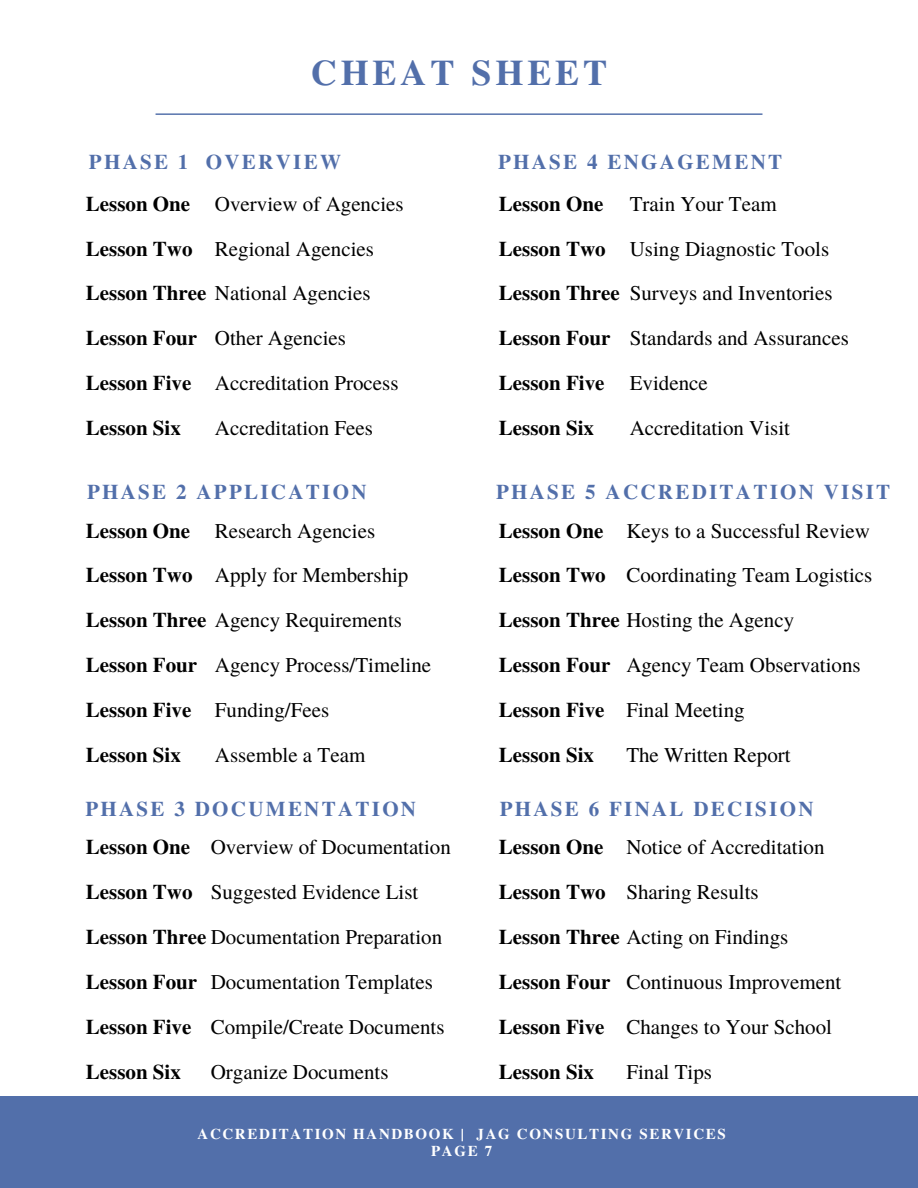
<style>
.page{position:relative;width:918px;height:1188px;background:#fff}
.page>*{position:absolute;margin:0;border:0;box-sizing:border-box;transform-origin:0 0}
.t1{font:700 36px "Te X Gyre Termes";letter-spacing:.11em;color:#526faa}
.t2{font:21px "Te X Gyre Termes";color:#000}
.t3{font:700 21px "Te X Gyre Termes";color:#000}
.t4{font:700 21px "Te X Gyre Termes";letter-spacing:.11em;color:#526faa}
.t5{font:700 15px "Te X Gyre Termes";letter-spacing:.11em;color:#fff}
.s1{font-weight:700}
</style>
<div class="page">
<div style="left:0;top:1096px;width:918px;height:92px;background:#526faa"></div>
<svg style="left:156px;top:113px;width:606px;height:2px"></svg>
<p class="t1" style="left:311px;top:45px;width:298px">CHEAT SHEET</p>
<p class="t4" style="left:89px;top:146px;width:254px">PHASE 1 OVERVIEW</p>
<p class="t3" style="left:86px;top:187px;width:106px">Lesson One</p>
<p class="t3" style="left:86px;top:232px;width:108px">Lesson Two</p>
<p class="t2" style="left:86px;top:278px;width:286px"><span class="s1">Lesson Three</span> National Agencies</p>
<p class="t3" style="left:86px;top:322px;width:113px">Lesson Four</p>
<p class="t3" style="left:86px;top:367px;width:107px">Lesson Five</p>
<p class="t3" style="left:86px;top:411px;width:97px">Lesson Six</p>
<p class="t2" style="left:215px;top:189px;width:190px">Overview of Agencies</p>
<p class="t2" style="left:215px;top:233px;width:161px">Regional Agencies</p>
<p class="t2" style="left:215px;top:323px;width:133px">Other Agencies</p>
<p class="t2" style="left:215px;top:368px;width:185px">Accreditation Process</p>
<p class="t2" style="left:215px;top:413px;width:159px">Accreditation Fees</p>
<p class="t4" style="left:87px;top:475px;width:281px">PHASE 2 APPLICATION</p>
<p class="t3" style="left:86px;top:514px;width:106px">Lesson One</p>
<p class="t3" style="left:86px;top:559px;width:108px">Lesson Two</p>
<p class="t2" style="left:215px;top:515px;width:162px">Research Agencies</p>
<p class="t2" style="left:215px;top:560px;width:195px">Apply for Membership</p>
<p class="t2" style="left:86px;top:605px;width:318px"><span class="s1">Lesson Three</span> Agency Requirements</p>
<p class="t2" style="left:215px;top:650px;width:218px">Agency Process/Timeline</p>
<p class="t2" style="left:215px;top:695px;width:116px">Funding/Fees</p>
<p class="t2" style="left:215px;top:739px;width:152px">Assemble a Team</p>
<p class="t3" style="left:86px;top:649px;width:113px">Lesson Four</p>
<p class="t3" style="left:86px;top:693px;width:107px">Lesson Five</p>
<p class="t3" style="left:86px;top:738px;width:97px">Lesson Six</p>
<p class="t4" style="left:85px;top:792px;width:332px">PHASE 3 DOCUMENTATION</p>
<p class="t3" style="left:86px;top:831px;width:106px">Lesson One</p>
<p class="t3" style="left:86px;top:876px;width:108px">Lesson Two</p>
<p class="t2" style="left:211px;top:832px;width:242px">Overview of Documentation</p>
<p class="t2" style="left:211px;top:877px;width:209px">Suggested Evidence List</p>
<p class="t2" style="left:86px;top:922px;width:358px"><span class="s1">Lesson Three</span> Documentation Preparation</p>
<p class="t2" style="left:211px;top:967px;width:224px">Documentation Templates</p>
<p class="t2" style="left:211px;top:1012px;width:235px">Compile/Create Documents</p>
<p class="t2" style="left:211px;top:1056px;width:179px">Organize Documents</p>
<p class="t3" style="left:86px;top:965px;width:113px">Lesson Four</p>
<p class="t3" style="left:86px;top:1010px;width:107px">Lesson Five</p>
<p class="t3" style="left:86px;top:1055px;width:97px">Lesson Six</p>
<p class="t4" style="left:498px;top:146px;width:286px">PHASE 4 ENGAGEMENT</p>
<p class="t3" style="left:499px;top:187px;width:106px">Lesson One</p>
<p class="t3" style="left:499px;top:232px;width:108px">Lesson Two</p>
<p class="t3" style="left:499px;top:277px;width:122px">Lesson Three</p>
<p class="t3" style="left:499px;top:322px;width:113px">Lesson Four</p>
<p class="t3" style="left:499px;top:367px;width:107px">Lesson Five</p>
<p class="t3" style="left:499px;top:411px;width:97px">Lesson Six</p>
<p class="t2" style="left:630px;top:189px;width:148px">Train Your Team</p>
<p class="t2" style="left:630px;top:233px;width:201px">Using Diagnostic Tools</p>
<p class="t2" style="left:630px;top:278px;width:204px">Surveys and Inventories</p>
<p class="t2" style="left:630px;top:323px;width:221px">Standards and Assurances</p>
<p class="t2" style="left:630px;top:368px;width:80px">Evidence</p>
<p class="t2" style="left:630px;top:413px;width:162px">Accreditation Visit</p>
<p class="t4" style="left:496px;top:475px;width:396px">PHASE 5 ACCREDITATION VISIT</p>
<p class="t3" style="left:499px;top:514px;width:106px">Lesson One</p>
<p class="t3" style="left:499px;top:559px;width:108px">Lesson Two</p>
<p class="t2" style="left:499px;top:605px;width:297px"><span class="s1">Lesson Three</span> Hosting the Agency</p>
<p class="t3" style="left:499px;top:649px;width:113px">Lesson Four</p>
<p class="t3" style="left:499px;top:693px;width:107px">Lesson Five</p>
<p class="t3" style="left:499px;top:738px;width:97px">Lesson Six</p>
<p class="t2" style="left:626px;top:515px;width:245px">Keys to a Successful Review</p>
<p class="t2" style="left:626px;top:560px;width:248px">Coordinating Team Logistics</p>
<p class="t2" style="left:626px;top:650px;width:236px">Agency Team Observations</p>
<p class="t2" style="left:626px;top:695px;width:120px">Final Meeting</p>
<p class="t2" style="left:626px;top:739px;width:166px">The Written Report</p>
<p class="t4" style="left:500px;top:792px;width:315px">PHASE 6 FINAL DECISION</p>
<p class="t3" style="left:499px;top:831px;width:106px">Lesson One</p>
<p class="t3" style="left:499px;top:876px;width:108px">Lesson Two</p>
<p class="t2" style="left:499px;top:922px;width:291px"><span class="s1">Lesson Three</span> Acting on Findings</p>
<p class="t3" style="left:499px;top:965px;width:113px">Lesson Four</p>
<p class="t3" style="left:499px;top:1010px;width:107px">Lesson Five</p>
<p class="t3" style="left:499px;top:1055px;width:97px">Lesson Six</p>
<p class="t2" style="left:626px;top:832px;width:200px">Notice of Accreditation</p>
<p class="t2" style="left:626px;top:877px;width:134px">Sharing Results</p>
<p class="t2" style="left:626px;top:967px;width:217px">Continuous Improvement</p>
<p class="t2" style="left:626px;top:1012px;width:207px">Changes to Your School</p>
<p class="t2" style="left:626px;top:1056px;width:87px">Final Tips</p>
<p class="t5" style="left:198px;top:1123px;width:530px">ACCREDITATION HANDBOOK | JAG CONSULTING SERVICES</p>
<p class="t5" style="left:431px;top:1139px;width:63px">PAGE 7</p>
</div>
